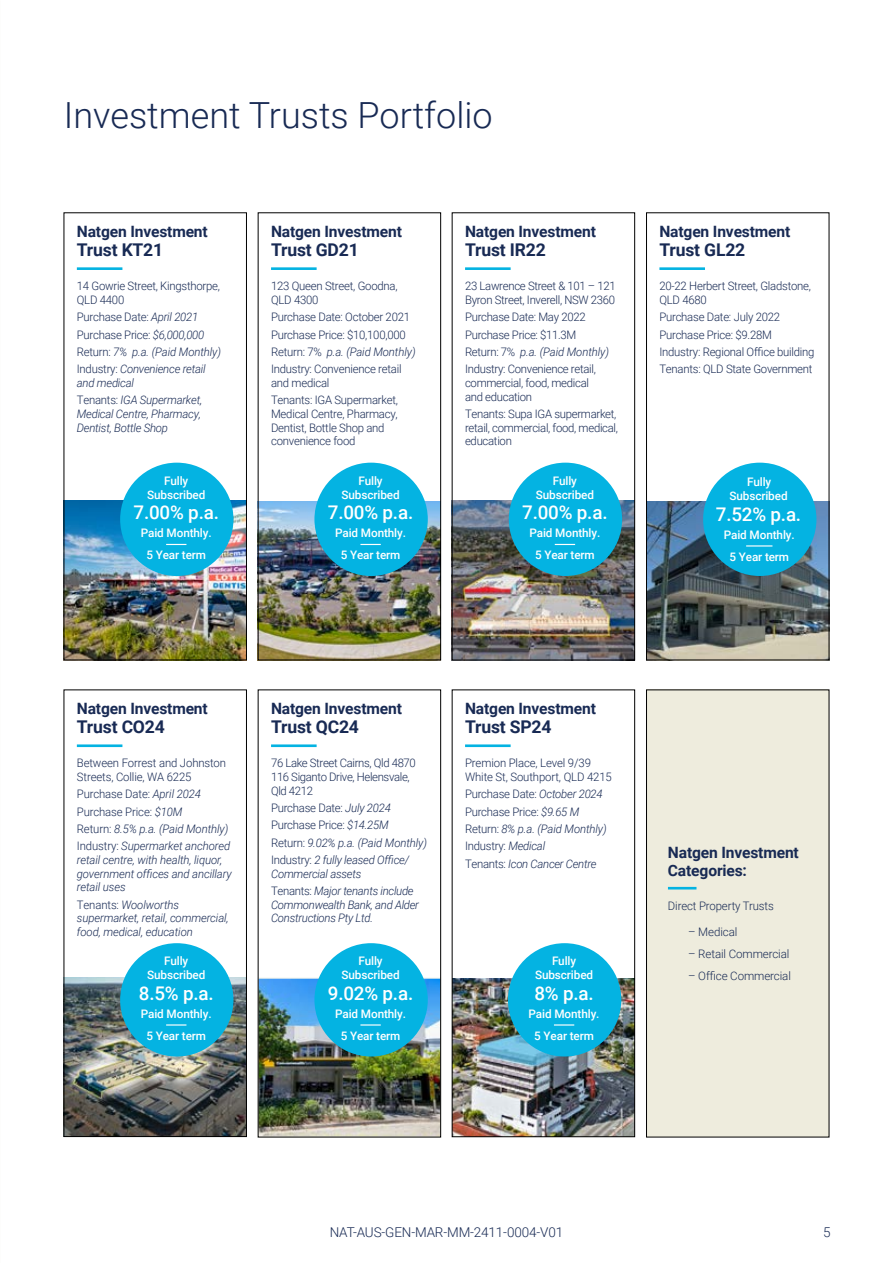
<style>
.page{position:relative;width:893px;height:1263px;background:#fff}
.page>*{position:absolute;margin:0;border:0;box-sizing:border-box;transform-origin:0 0}
.t1{font:300 36px "Roboto";color:#182a54}
.t2{font:500 18.75px "Roboto";letter-spacing:-.01em;color:#fff}
.t3{font:700 17.55px "Roboto";letter-spacing:-.01em;color:#182a54}
.t4{font:700 15.6px/18.3px "Roboto";letter-spacing:-.01em;color:#182a54}
.t5{font:300 13.5px "Roboto";letter-spacing:-.01em;color:#182a54}
.t6{font:300 11.7px/13.6px "Roboto";letter-spacing:-.02em;color:#182a54}
.t7{font:italic 300 11.7px/17.4px "Roboto";letter-spacing:-.02em;color:#182a54}
.t8{font:500 11.7px/14.1px "Roboto";letter-spacing:-.01em;color:#fff;text-align:center}
.s1{font-style:normal}
.s2{font-style:italic}
</style>
<div class="page">
<img style="left:66px;top:978px;width:179px;height:157px">
<img style="left:260px;top:980px;width:179px;height:155px">
<img style="left:454px;top:978px;width:179px;height:157px">
<img style="left:66px;top:501px;width:179px;height:157px">
<hr style="left:77px;top:267px;width:45px;height:3px;background:#04b3e2">
<div style="left:64px;top:213px;width:183px;height:447px;border:1px solid #000"></div>
<div style="left:120px;top:463px;width:113px;height:113px;background:#04b3e2;border-radius:50%"></div>
<svg style="left:166px;top:544px;width:20px;height:1px"></svg>
<img style="left:260px;top:501px;width:179px;height:157px">
<hr style="left:271px;top:267px;width:46px;height:3px;background:#04b3e2">
<div style="left:258px;top:213px;width:183px;height:447px;border:1px solid #000"></div>
<div style="left:314px;top:463px;width:114px;height:113px;background:#04b3e2;border-radius:50%"></div>
<svg style="left:360px;top:544px;width:21px;height:1px"></svg>
<img style="left:454px;top:501px;width:179px;height:157px">
<hr style="left:465px;top:267px;width:46px;height:3px;background:#04b3e2">
<div style="left:452px;top:213px;width:183px;height:447px;border:1px solid #000"></div>
<div style="left:509px;top:463px;width:113px;height:113px;background:#04b3e2;border-radius:50%"></div>
<svg style="left:555px;top:544px;width:20px;height:1px"></svg>
<img style="left:648px;top:501px;width:179px;height:157px">
<hr style="left:659px;top:267px;width:46px;height:3px;background:#04b3e2">
<div style="left:646px;top:213px;width:183px;height:447px;border:1px solid #000"></div>
<div style="left:703px;top:463px;width:113px;height:113px;background:#04b3e2;border-radius:50%"></div>
<svg style="left:746px;top:545px;width:26px;height:1px"></svg>
<hr style="left:77px;top:744px;width:45px;height:3px;background:#04b3e2">
<div style="left:64px;top:690px;width:183px;height:447px;border:1px solid #000"></div>
<div style="left:120px;top:943px;width:113px;height:113px;background:#04b3e2;border-radius:50%"></div>
<svg style="left:166px;top:1024px;width:20px;height:1px"></svg>
<hr style="left:271px;top:744px;width:46px;height:3px;background:#04b3e2">
<div style="left:258px;top:690px;width:183px;height:447px;border:1px solid #000"></div>
<hr style="left:465px;top:744px;width:46px;height:3px;background:#04b3e2">
<div style="left:452px;top:690px;width:183px;height:447px;border:1px solid #000"></div>
<div style="left:646px;top:690px;width:183px;height:447px;background:#eeecdd"></div>
<hr style="left:668px;top:887px;width:28px;height:2px;background:#04b3e2">
<div style="left:646px;top:690px;width:183px;height:447px;border:1px solid #000"></div>
<div style="left:314px;top:943px;width:114px;height:113px;background:#04b3e2;border-radius:50%"></div>
<svg style="left:360px;top:1024px;width:21px;height:1px"></svg>
<div style="left:508px;top:943px;width:113px;height:113px;background:#04b3e2;border-radius:50%"></div>
<svg style="left:554px;top:1024px;width:20px;height:1px"></svg>
<h1 class="t1" style="left:64px;top:90px;width:430px">Investment Trusts Portfolio</h1>
<h3 class="t4" style="left:77px;top:221px;width:132px">Natgen Investment</h3>
<h3 class="t3" style="left:77px;top:238px;width:88px">Trust KT21</h3>
<p class="t6" style="left:77px;top:279px;width:145px">14 Gowrie Street, Kingsthorpe,<br>QLD 4400</p>
<p class="t7" style="left:77px;top:308px;width:146px"><span class="s1">Purchase Date:</span> April 2021<br><span class="s1">Purchase Price:</span> $6,000,000<br><span class="s1">Return:</span> 7% p.a. (Paid Monthly)<br><span class="s1">Industry:</span> Convenience retail</p>
<p class="t7" style="left:77px;top:374px;width:127px">and medical<br><span class="s1">Tenants:</span> IGA Supermarket,</p>
<p class="t7" style="left:77px;top:407px;width:126px;line-height:13.6px">Medical Centre, Pharmacy,<br>Dentist, Bottle Shop</p>
<p class="t8" style="left:147px;top:473px;width:60px">Fully<br>Subscribed</p>
<h2 class="t2" style="left:134px;top:500px;width:87px">7.00% p.a.</h2>
<p class="t8" style="left:141px;top:521px;width:72px;line-height:22.2px">Paid Monthly.<br>5 Year term</p>
<h3 class="t4" style="left:271px;top:221px;width:132px">Natgen Investment</h3>
<h3 class="t3" style="left:271px;top:238px;width:89px">Trust GD21</h3>
<p class="t6" style="left:271px;top:279px;width:128px">123 Queen Street, Goodna,<br>QLD 4300</p>
<p class="t6" style="left:271px;top:308px;width:146px;line-height:17.4px">Purchase Date: October 2021<br>Purchase Price: $10,100,000<br>Return: 7% <span class="s2">p.a. (Paid Monthly)<br></span>Industry: Convenience retail</p>
<p class="t6" style="left:271px;top:374px;width:129px;line-height:17.4px">and medical<br>Tenants: IGA Supermarket,</p>
<p class="t6" style="left:271px;top:407px;width:128px">Medical Centre, Pharmacy,<br>Dentist, Bottle Shop and convenience food</p>
<p class="t8" style="left:342px;top:473px;width:60px">Fully<br>Subscribed</p>
<h2 class="t2" style="left:328px;top:500px;width:87px">7.00% p.a.</h2>
<p class="t8" style="left:335px;top:521px;width:72px;line-height:22.2px">Paid Monthly.<br>5 Year term</p>
<h3 class="t4" style="left:465px;top:221px;width:132px">Natgen Investment</h3>
<h3 class="t3" style="left:465px;top:238px;width:82px">Trust IR22</h3>
<p class="t6" style="left:465px;top:279px;width:152px">23 Lawrence Street &amp; 101 – 121<br>Byron Street, Inverell, NSW 2360</p>
<p class="t6" style="left:465px;top:308px;width:145px;line-height:17.4px">Purchase Date: May 2022<br>Purchase Price: $11.3M<br>Return: 7% <span class="s2">p.a. (Paid Monthly)<br></span>Industry: Convenience retail,</p>
<p class="t6" style="left:465px;top:376px;width:125px">commercial, food, medical and education</p>
<p class="t6" style="left:465px;top:407px;width:154px">Tenants: Supa IGA supermarket, retail, commercial, food, medical, education</p>
<p class="t8" style="left:536px;top:473px;width:60px">Fully<br>Subscribed</p>
<h2 class="t2" style="left:522px;top:500px;width:87px">7.00% p.a.</h2>
<p class="t8" style="left:529px;top:521px;width:72px;line-height:22.2px">Paid Monthly.<br>5 Year term</p>
<h3 class="t4" style="left:659px;top:221px;width:132px">Natgen Investment</h3>
<h3 class="t3" style="left:659px;top:238px;width:87px">Trust GL22</h3>
<p class="t6" style="left:659px;top:279px;width:153px">20-22 Herbert Street, Gladstone,<br>QLD 4680</p>
<p class="t6" style="left:659px;top:308px;width:157px;line-height:17.4px">Purchase Date: July 2022<br>Purchase Price: $9.28M<br>Industry: Regional Office building<br>Tenants: QLD State Government</p>
<p class="t8" style="left:729px;top:474px;width:60px">Fully<br>Subscribed</p>
<h2 class="t2" style="left:716px;top:501px;width:87px">7.52% p.a.</h2>
<p class="t8" style="left:724px;top:523px;width:72px;line-height:22.2px">Paid Monthly.<br>5 Year term</p>
<h3 class="t4" style="left:77px;top:699px;width:132px">Natgen Investment</h3>
<h3 class="t3" style="left:77px;top:715px;width:90px">Trust CO24</h3>
<p class="t6" style="left:77px;top:756px;width:151px">Between Forrest and Johnston<br>Streets, Collie, WA 6225</p>
<p class="t7" style="left:77px;top:785px;width:155px"><span class="s1">Purchase Date:</span> April 2024<br><span class="s1">Purchase Price:</span> $10M<br><span class="s1">Return:</span> 8.5% p.a. (Paid Monthly)<br><span class="s1">Industry:</span> Supermarket anchored</p>
<p class="t7" style="left:77px;top:853px;width:156px;line-height:13.6px">retail centre, with health, liquor, government offices and ancillary retail uses</p>
<p class="t7" style="left:77px;top:897px;width:153px;line-height:13.6px"><span class="s1">Tenants:</span> Woolworths supermarket, retail, commercial, food, medical, education</p>
<p class="t8" style="left:147px;top:953px;width:60px">Fully<br>Subscribed</p>
<h2 class="t2" style="left:139px;top:980px;width:76px">8.5% p.a.</h2>
<p class="t8" style="left:141px;top:1002px;width:72px;line-height:22.2px">Paid Monthly.<br>5 Year term</p>
<h3 class="t4" style="left:271px;top:699px;width:132px">Natgen Investment</h3>
<h3 class="t3" style="left:271px;top:715px;width:90px">Trust QC24</h3>
<p class="t6" style="left:271px;top:756px;width:146px">76 Lake Street Cairns, Qld 4870<br>116 Siganto Drive, Helensvale,<br>Qld 4212</p>
<p class="t7" style="left:271px;top:799px;width:158px"><span class="s1">Purchase Date:</span> July 2024<br><span class="s1">Purchase Price:</span> $14.25M<br><span class="s1">Return:</span> 9.02% p.a. (Paid Monthly)<br><span class="s1">Industry:</span> 2 fully leased Office/</p>
<p class="t7" style="left:271px;top:864px;width:144px">Commercial assets<br><span class="s1">Tenants:</span> Major tenants include</p>
<p class="t7" style="left:271px;top:897px;width:149px;line-height:13.6px">Commonwealth Bank, and Alder<br>Constructions Pty Ltd.</p>
<p class="t8" style="left:342px;top:953px;width:60px">Fully<br>Subscribed</p>
<h2 class="t2" style="left:328px;top:980px;width:87px">9.02% p.a.</h2>
<p class="t8" style="left:335px;top:1002px;width:72px;line-height:22.2px">Paid Monthly.<br>5 Year term</p>
<h3 class="t4" style="left:465px;top:699px;width:132px">Natgen Investment</h3>
<h3 class="t3" style="left:465px;top:715px;width:88px">Trust SP24</h3>
<p class="t6" style="left:465px;top:756px;width:148px">Premion Place, Level 9/39<br>White St, Southport, QLD 4215</p>
<p class="t7" style="left:465px;top:785px;width:143px"><span class="s1">Purchase Date:</span> October 2024<br><span class="s1">Purchase Price:</span> $9.65 M<br><span class="s1">Return:</span> 8% p.a. (Paid Monthly)<br><span class="s1">Industry:</span> Medical<br><span class="s1">Tenants:</span> Icon Cancer Centre</p>
<p class="t8" style="left:535px;top:953px;width:60px">Fully<br>Subscribed</p>
<h2 class="t2" style="left:534px;top:980px;width:61px">8% p.a.</h2>
<p class="t8" style="left:529px;top:1002px;width:72px;line-height:22.2px">Paid Monthly.<br>5 Year term</p>
<h3 class="t4" style="left:668px;top:842px;width:132px">Natgen Investment<br>Categories:</h3>
<p class="t6" style="left:668px;top:898px;width:107px">Direct Property Trusts</p>
<p class="t6" style="left:688px;top:925px;width:51px">– Medical</p>
<p class="t6" style="left:688px;top:947px;width:103px">– Retail Commercial</p>
<p class="t6" style="left:688px;top:969px;width:104px">– Office Commercial</p>
<p class="t5" style="left:330px;top:1222px;width:235px">NAT-AUS-GEN-MAR-MM-2411-0004-V01</p>
<p class="t5" style="left:823px;top:1222px;width:9px">5</p>
</div>
